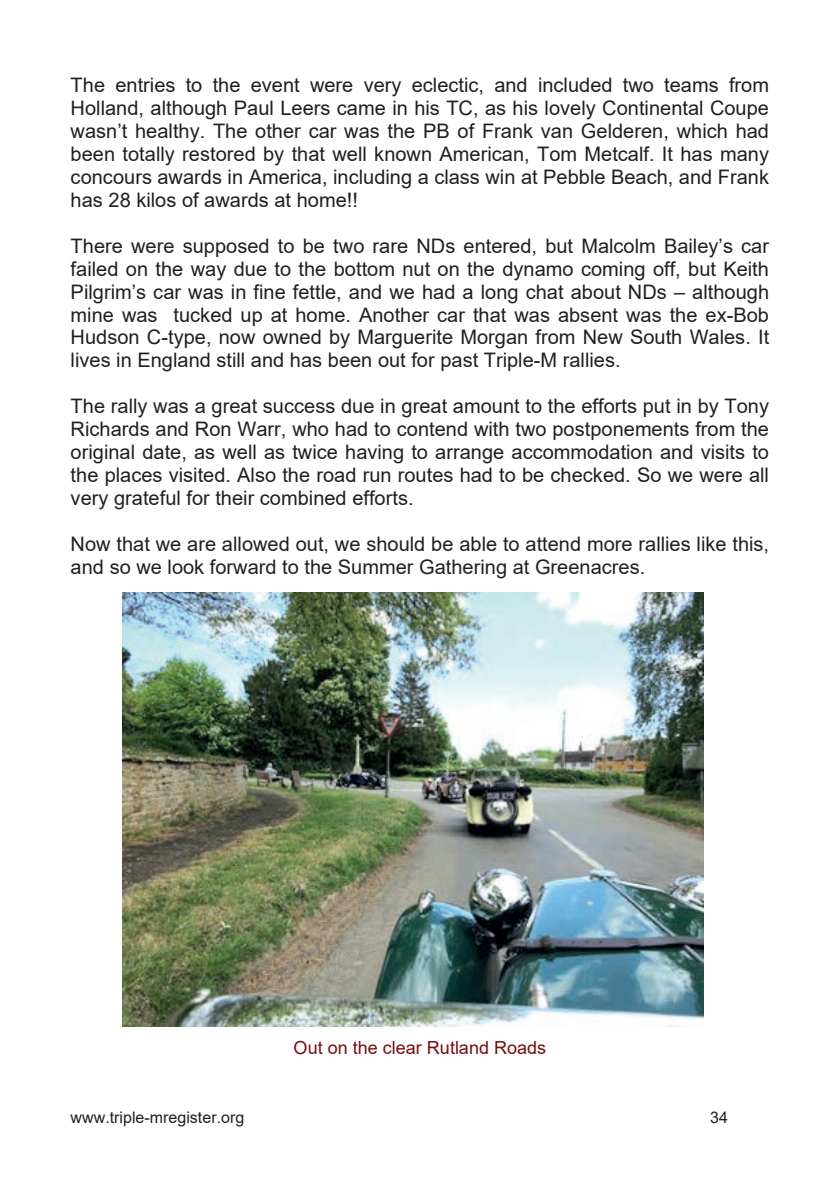
<style>
.page{position:relative;width:840px;height:1191px;background:#fff}
.page>*{position:absolute;margin:0;border:0;box-sizing:border-box;transform-origin:0 0}
.t1{font:20px/23px "Arial";color:#231f20;text-align:justify}
.t2{font:18px "Arial";color:#750f11}
.t3{font:16px "Arial";color:#231f20}
</style>
<div class="page">
<img style="left:123px;top:593px;width:580px;height:433px">
<p class="t1" style="left:71px;top:73px;width:699px">The entries to the event were very eclectic, and included two teams from Holland, although Paul Leers came in his TC, as his lovely Continental Coupe wasn’t healthy. The other car was the PB of Frank van Gelderen, which had been totally restored by that well known American, Tom Metcalf. It has many concours awards in America, including a class win at Pebble Beach, and Frank has 28 kilos of awards at home!!</p>
<p class="t1" style="left:71px;top:234px;width:699px">There were supposed to be two rare NDs entered, but Malcolm Bailey’s car failed on the way due to the bottom nut on the dynamo coming off, but Keith Pilgrim’s car was in fine fettle, and we had a long chat about NDs – although mine was tucked up at home. Another car that was absent was the ex-Bob Hudson C-type, now owned by Marguerite Morgan from New South Wales. It lives in England still and has been out for past Triple-M rallies.</p>
<p class="t1" style="left:71px;top:394px;width:699px">The rally was a great success due in great amount to the efforts put in by Tony Richards and Ron Warr, who had to contend with two postponements from the original date, as well as twice having to arrange accommodation and visits to the places visited. Also the road run routes had to be checked. So we were all very grateful for their combined efforts.</p>
<p class="t1" style="left:71px;top:532px;width:699px">Now that we are allowed out, we should be able to attend more rallies like this, and so we look forward to the Summer Gathering at Greenacres.</p>
<p class="t2" style="left:293px;top:1035px;width:254px">Out on the clear Rutland Roads</p>
<p class="t3" style="left:71px;top:1106px;width:175px">www.triple-mregister.org</p>
<p class="t3" style="left:709px;top:1106px;width:19px">34</p>
</div>
